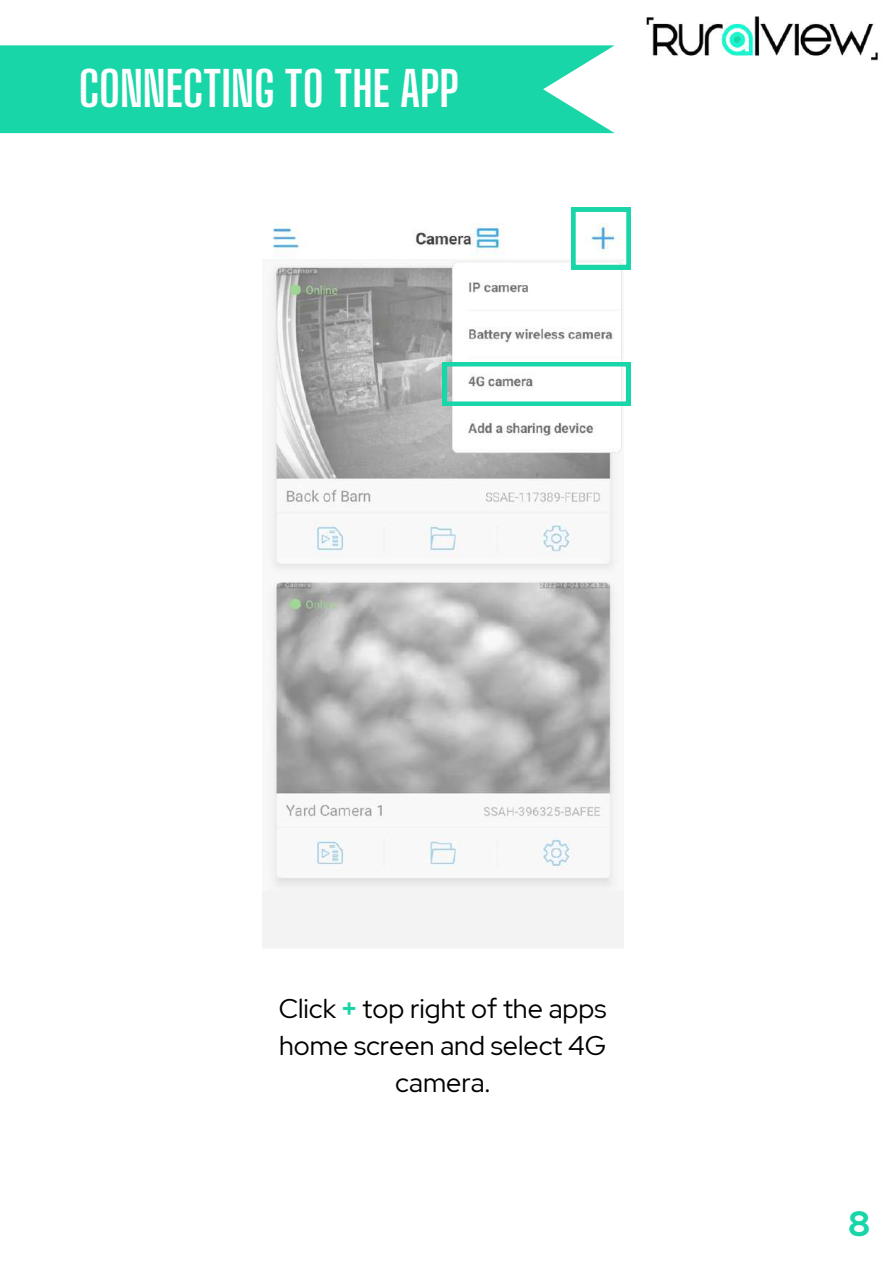
<style>
.page{position:relative;width:893px;height:1264px;background:#fff}
.page>*{position:absolute;margin:0;border:0;box-sizing:border-box;transform-origin:0 0}
.t1{font:700 47.85px "Big Shoulders Display";color:#fff}
.t2{font:700 34.95px "Red Hat Display";color:#19d6a8}
.t3{font:27px/37px "Red Hat Display";color:#000;text-align:center}
.s1{font-weight:700;color:#19d6a8}
</style>
<div class="page">
<svg style="left:0;top:45px;width:614px;height:88px;fill:#19d6a8"></svg>
<img style="left:262px;top:224px;width:361px;height:723px">
<svg style="left:571px;top:207px;width:59px;height:62px"></svg>
<svg style="left:442px;top:362px;width:188px;height:44px"></svg>
<img style="left:645px;top:16px;width:233px;height:45px">
<h1 class="t1" style="left:79px;top:60px;width:381px">CONNECTING TO THE APP</h1>
<p class="t3" style="left:279px;top:989px;width:329px">Click <span class="s1">+</span> top right of the apps home screen and select 4G camera.</p>
<p class="t2" style="left:848px;top:1199px;width:24px">8</p>
</div>
